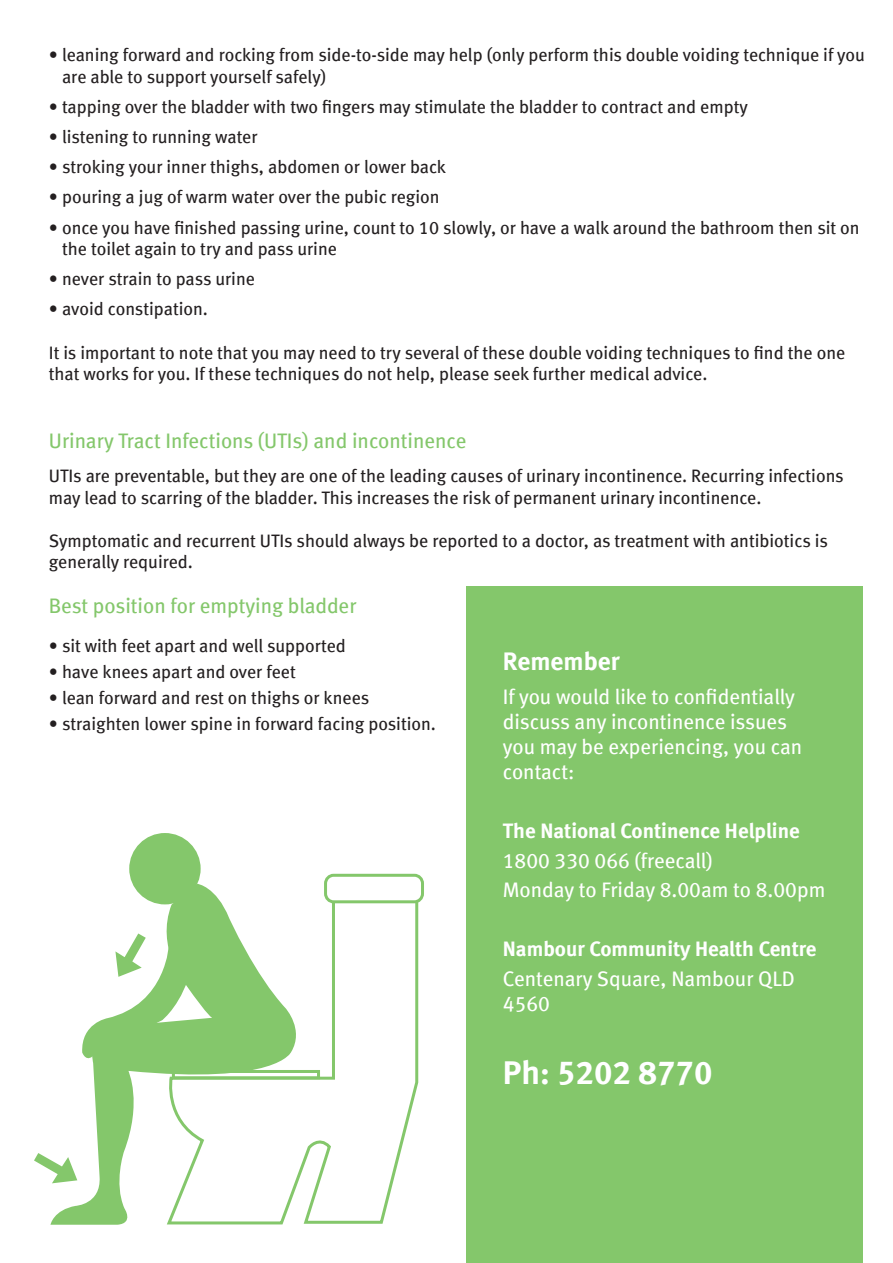
<style>
.page{position:relative;width:893px;height:1263px;background:#fff}
.page>*{position:absolute;margin:0;border:0;box-sizing:border-box;transform-origin:0 0}
.t1{font:33px "Meta Bold LF";color:#fff}
.t2{font:25.5px "Meta Bold LF";color:#fff}
.t3{font:21px/25.2px "Meta Book LF";color:#fff}
.t4{font:21px "Meta Book LF";color:#84c76b}
.t5{font:21px "Meta Bold LF";color:#fff}
.t6{font:18px/21.6px "Meta Book LF";color:#231f20}
</style>
<div class="page">
<div style="left:466px;top:587px;width:396px;height:676px;background:#84c76b"></div>
<svg style="left:305px;top:903px;width:114px;height:321px"></svg>
<div style="left:324px;top:874px;width:100px;height:29px;border:3px solid #84c76b;border-radius:8px"></div>
<svg style="left:305px;top:1070px;width:15px;height:9px"></svg>
<div style="left:129px;top:833px;width:72px;height:71px;background:#84c76b;border-radius:50%"></div>
<svg style="left:50px;top:884px;width:255px;height:341px"></svg>
<svg style="left:81px;top:933px;width:110px;height:132px"></svg>
<svg style="left:34px;top:1153px;width:43px;height:30px"></svg>
<p class="t6" style="left:62px;top:44px;width:804px;text-indent:-13px">• leaning forward and rocking from side-to-side may help (only perform this double voiding technique if you are able to support yourself safely)</p>
<p class="t6" style="left:49px;top:96px;width:700px">• tapping over the bladder with two fingers may stimulate the bladder to contract and empty</p>
<p class="t6" style="left:49px;top:126px;width:210px">• listening to running water</p>
<p class="t6" style="left:49px;top:156px;width:399px">• stroking your inner thighs, abdomen or lower back</p>
<p class="t6" style="left:49px;top:186px;width:392px">• pouring a jug of warm water over the pubic region</p>
<p class="t6" style="left:62px;top:216px;width:799px;text-indent:-13px">• once you have finished passing urine, count to 10 slowly, or have a walk around the bathroom then sit on the toilet again to try and pass urine</p>
<p class="t6" style="left:49px;top:268px;width:208px">• never strain to pass urine</p>
<p class="t6" style="left:49px;top:298px;width:161px">• avoid constipation.</p>
<p class="t6" style="left:49px;top:341px;width:798px">It is important to note that you may need to try several of these double voiding techniques to find the one that works for you. If these techniques do not help, please seek further medical advice.</p>
<p class="t4" style="left:49px;top:428px;width:419px">Urinary Tract Infections (UTIs) and incontinence</p>
<p class="t6" style="left:49px;top:465px;width:796px">UTIs are preventable, but they are one of the leading causes of urinary incontinence. Recurring infections may lead to scarring of the bladder. This increases the risk of permanent urinary incontinence.</p>
<p class="t6" style="left:49px;top:529px;width:780px">Symptomatic and recurrent UTIs should always be reported to a doctor, as treatment with antibiotics is generally required.</p>
<p class="t4" style="left:49px;top:594px;width:309px">Best position for emptying bladder</p>
<p class="t6" style="left:49px;top:635px;width:299px">• sit with feet apart and well supported</p>
<p class="t6" style="left:49px;top:660px;width:248px">• have knees apart and over feet</p>
<p class="t6" style="left:49px;top:686px;width:322px">• lean forward and rest on thighs or knees</p>
<p class="t6" style="left:49px;top:712px;width:389px">• straighten lower spine in forward facing position.</p>
<p class="t2" style="left:503px;top:646px;width:118px">Remember</p>
<p class="t3" style="left:503px;top:684px;width:301px">If you would like to confidentially discuss any incontinence issues you may be experiencing, you can contact:</p>
<p class="t5" style="left:503px;top:818px;width:298px">The National Continence Helpline</p>
<p class="t3" style="left:503px;top:848px;width:211px">1800 330 066 (freecall)</p>
<p class="t3" style="left:503px;top:877px;width:324px">Monday to Friday 8.00am to 8.00pm</p>
<p class="t5" style="left:503px;top:936px;width:315px">Nambour Community Health Centre</p>
<p class="t3" style="left:503px;top:965px;width:294px">Centenary Square, Nambour QLD<br>4560</p>
<p class="t1" style="left:503px;top:1053px;width:211px">Ph: 5202 8770</p>
</div>
